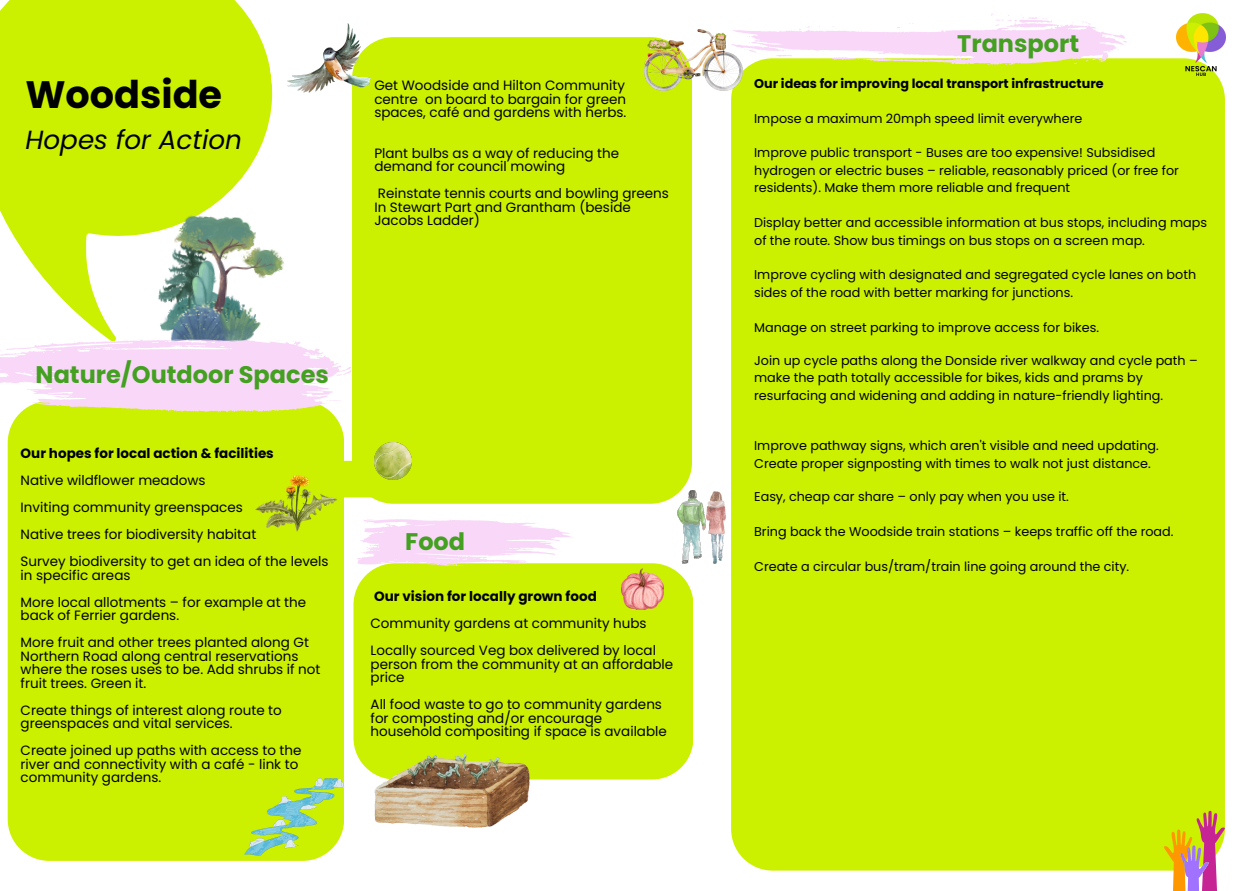
<style>
.page{position:relative;width:1242px;height:891px;background:#fff}
.page>*{position:absolute;margin:0;border:0;box-sizing:border-box;transform-origin:0 0}
.t1{font:700 38.17px "Poppins";color:#000}
.t2{font:italic 26.25px "Poppins";color:#000}
.t3{font:700 24px "Poppins";color:#43a020}
.t4{font:13.5px/13.5px "Poppins";color:#000}
.t5{font:700 13.5px "Poppins";color:#000}
.t6{font:12.75px/17.4px "Poppins";color:#000}
.t7{font:700 12.75px "Poppins";color:#000}
</style>
<div class="page">
<div style="left:353px;top:563px;width:340px;height:216px;background:#cbf000;border-radius:42px"></div>
<div style="left:316px;top:461px;width:69px;height:36px;background:#cbf000"></div>
<div style="left:352px;top:37px;width:340px;height:467px;background:#cbf000;border-radius:42px"></div>
<div style="left:8px;top:401px;width:336px;height:460px;background:#cbf000;border-radius:42px"></div>
<svg style="left:244px;top:778px;width:101px;height:78px"></svg>
<div style="left:731px;top:58px;width:494px;height:813px;background:#cbf000;border-radius:42px"></div>
<svg style="left:1164px;top:811px;width:61px;height:80px"></svg>
<svg style="left:357px;top:519px;width:217px;height:47px"></svg>
<svg style="left:0;top:0;width:273px;height:336px;fill:#cbf000"></svg>
<svg style="left:0;top:336px;width:351px;height:77px"></svg>
<img style="left:1177px;top:14px;width:48px;height:62px">
<svg style="left:742px;top:14px;width:385px;height:51px"></svg>
<img style="left:621px;top:568px;width:43px;height:42px">
<img style="left:255px;top:475px;width:83px;height:57px">
<img style="left:645px;top:30px;width:97px;height:60px">
<img style="left:374px;top:442px;width:37px;height:37px">
<img style="left:374px;top:754px;width:156px;height:73px">
<img style="left:677px;top:490px;width:49px;height:73px">
<img style="left:156px;top:213px;width:132px;height:135px">
<img style="left:287px;top:24px;width:84px;height:69px">
<p class="t1" style="left:25px;top:68px;width:198px">Woodside</p>
<p class="t2" style="left:25px;top:121px;width:218px">Hopes for Action</p>
<p class="t4" style="left:374px;top:79px;width:254px;text-align:justify">Get Woodside and Hilton Community centre on board to bargain for green spaces, café and gardens with herbs.</p>
<p class="t4" style="left:374px;top:146px;width:246px">Plant bulbs as a way of reducing the demand for council mowing</p>
<p class="t4" style="left:374px;top:187px;width:296px">Reinstate tennis courts and bowling greens<br>In Stewart Part and Grantham (beside<br>Jacobs Ladder)</p>
<p class="t3" style="left:36px;top:358px;width:295px">Nature/Outdoor Spaces</p>
<p class="t5" style="left:21px;top:444px;width:255px">Our hopes for local action &amp; facilities</p>
<p class="t4" style="left:21px;top:474px;width:187px">Native wildflower meadows</p>
<p class="t4" style="left:21px;top:501px;width:224px">Inviting community greenspaces</p>
<p class="t4" style="left:21px;top:528px;width:237px">Native trees for biodiversity habitat</p>
<p class="t4" style="left:21px;top:555px;width:310px">Survey biodiversity to get an idea of the levels in specific areas</p>
<p class="t4" style="left:21px;top:595px;width:287px">More local allotments – for example at the back of Ferrier gardens.</p>
<p class="t4" style="left:21px;top:636px;width:301px">More fruit and other trees planted along Gt Northern Road along central reservations where the roses uses to be. Add shrubs if not fruit trees. Green it.</p>
<p class="t4" style="left:21px;top:703px;width:263px">Create things of interest along route to greenspaces and vital services.</p>
<p class="t4" style="left:21px;top:744px;width:282px">Create joined up paths with access to the river and connectivity with a café - link to community gardens.</p>
<p class="t3" style="left:405px;top:524px;width:61px">Food</p>
<p class="t5" style="left:374px;top:587px;width:224px">Our vision for locally grown food</p>
<p class="t4" style="left:371px;top:617px;width:278px">Community gardens at community hubs</p>
<p class="t4" style="left:371px;top:644px;width:304px">Locally sourced Veg box delivered by local person from the community at an affordable price</p>
<p class="t4" style="left:371px;top:698px;width:298px">All food waste to go to community gardens for composting and/or encourage household compositing if space is available</p>
<p class="t3" style="left:957px;top:27px;width:123px">Transport</p>
<p class="t7" style="left:754px;top:74px;width:351px">Our ideas for improving local transport infrastructure</p>
<p class="t6" style="left:754px;top:109px;width:330px">Impose a maximum 20mph speed limit everywhere</p>
<p class="t6" style="left:754px;top:144px;width:426px">Improve public transport - Buses are too expensive! Subsidised hydrogen or electric buses – reliable, reasonably priced (or free for residents). Make them more reliable and frequent</p>
<p class="t6" style="left:754px;top:214px;width:454px">Display better and accessible information at bus stops, including maps of the route. Show bus timings on bus stops on a screen map.</p>
<p class="t6" style="left:754px;top:266px;width:443px">Improve cycling with designated and segregated cycle lanes on both sides of the road with better marking for junctions.</p>
<p class="t6" style="left:754px;top:319px;width:346px">Manage on street parking to improve access for bikes.</p>
<p class="t6" style="left:754px;top:352px;width:445px">Join up cycle paths along the Donside river walkway and cycle path – make the path totally accessible for bikes, kids and prams by resurfacing and widening and adding in nature-friendly lighting.</p>
<p class="t6" style="left:754px;top:437px;width:406px">Improve pathway signs, which aren't visible and need updating.</p>
<p class="t6" style="left:754px;top:455px;width:398px">Create proper signposting with times to walk not just distance.</p>
<p class="t6" style="left:754px;top:488px;width:316px">Easy, cheap car share – only pay when you use it.</p>
<p class="t6" style="left:754px;top:523px;width:421px">Bring back the Woodside train stations – keeps traffic off the road.</p>
<p class="t6" style="left:754px;top:558px;width:377px">Create a circular bus/tram/train line going around the city.</p>
</div>
